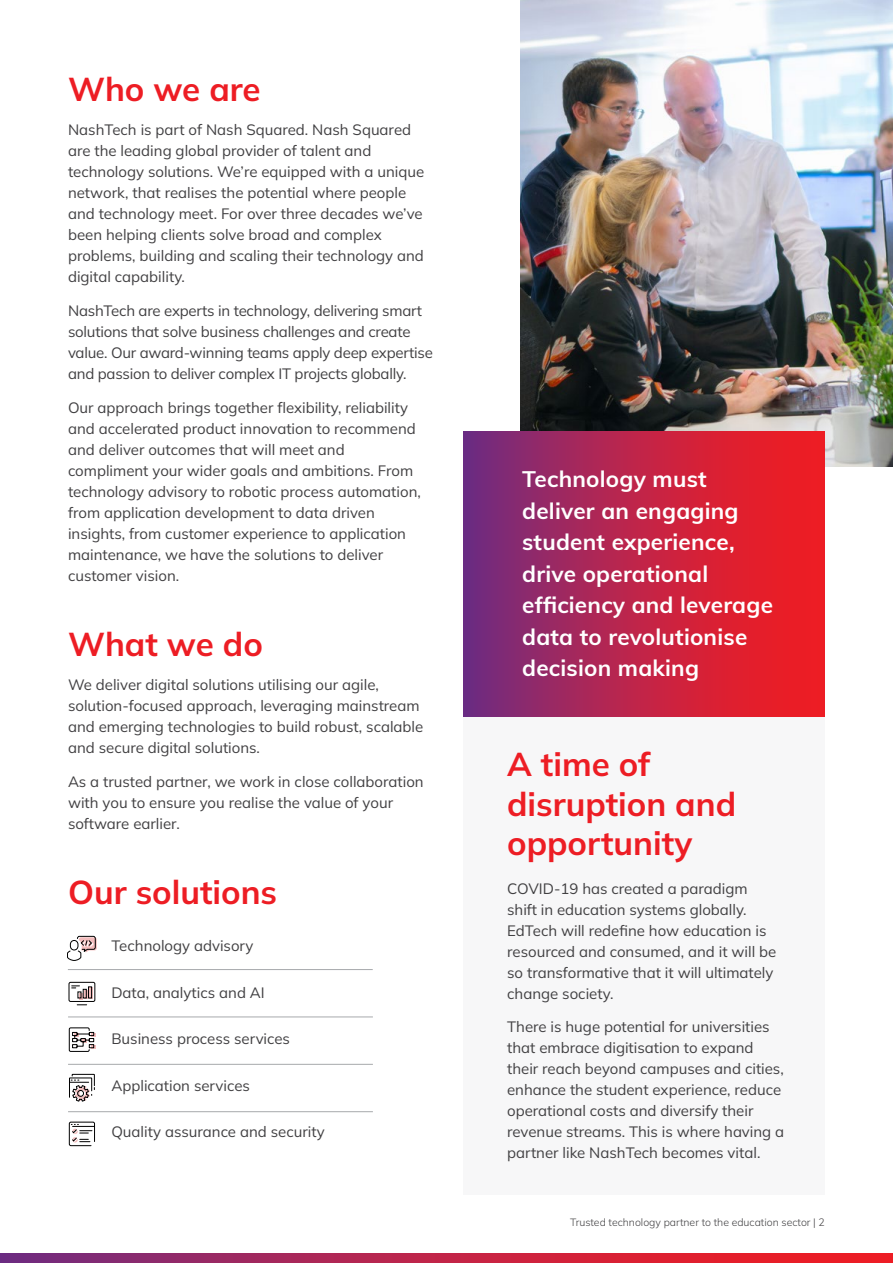
<style>
.page{position:relative;width:893px;height:1263px;background:#fff}
.page>*{position:absolute;margin:0;border:0;box-sizing:border-box;transform-origin:0 0}
.t1{font:700 33px/39.6px "Mulish";color:#ed1d24}
.t2{font:700 22.5px/31.5px "Muli";letter-spacing:.01em;color:#fff}
.t3{font:15px/21px "Mulish";color:#414042}
.t4{font:300 10.5px "Mulish";color:#414042}
.s1{font-family:"Muli"}
</style>
<div class="page">
<img style="left:521px;top:0;width:372px;height:467px">
<div style="left:463px;top:580px;width:362px;height:615px;background:#f7f7f8"></div>
<svg style="left:463px;top:432px;width:362px;height:284px;background:#ba234a"></svg>
<svg style="left:68px;top:1121px;width:27px;height:25px"></svg>
<hr style="left:68px;top:969px;width:305px;height:1px;background:#a7a9ac">
<hr style="left:68px;top:1017px;width:305px;height:1px;background:#a7a9ac">
<hr style="left:68px;top:1064px;width:305px;height:1px;background:#a7a9ac">
<hr style="left:68px;top:1111px;width:305px;height:1px;background:#a7a9ac">
<svg style="left:69px;top:1073px;width:26px;height:29px"></svg>
<svg style="left:67px;top:935px;width:30px;height:26px"></svg>
<svg style="left:68px;top:981px;width:28px;height:25px"></svg>
<svg style="left:68px;top:1027px;width:27px;height:25px"></svg>
<svg style="left:0;top:1253px;width:893px;height:10px;background:#ba234a"></svg>
<h1 class="t1" style="left:68px;top:73px;width:194px">Who we are</h1>
<p class="t3" style="left:68px;top:121px;width:358px">NashTech is part of Nash Squared. Nash Squared are the leading global provider of talent and technology solutions. We’re equipped with a unique network, that realises the potential where people and technology meet. For over three decades we’ve been helping clients solve broad and complex problems, building and scaling their technology and digital capability.</p>
<p class="t3" style="left:68px;top:301px;width:366px">NashTech are experts in technology, delivering smart solutions that solve business challenges and create value. Our award-winning teams apply deep expertise and passion to deliver complex IT projects globally.</p>
<p class="t3" style="left:68px;top:396px;width:354px">Our approach brings together 昀氀exibility, reliability and accelerated product innovation to recommend and deliver outcomes that will meet and compliment your wider goals and ambitions. From technology advisory to robotic process automation, from application development to data driven insights, from customer experience to application maintenance, we have the solutions to deliver customer vision.</p>
<h1 class="t1" style="left:68px;top:628px;width:196px">What we do</h1>
<p class="t3" style="left:68px;top:675px;width:357px">We deliver digital solutions utilising our agile, solution-focused approach, leveraging mainstream and emerging technologies to build robust, scalable and secure digital solutions.</p>
<p class="t3" style="left:68px;top:772px;width:357px">As a trusted partner, we work in close collaboration with you to ensure you realise the value of your software earlier.</p>
<h1 class="t1" style="left:68px;top:876px;width:211px">Our solutions</h1>
<p class="t3" style="left:111px;top:937px;width:144px">Technology advisory</p>
<p class="t3" style="left:111px;top:983px;width:155px">Data, analytics and AI</p>
<p class="t3" style="left:111px;top:1030px;width:180px">Business process services</p>
<p class="t3" style="left:111px;top:1076px;width:140px">Application services</p>
<p class="t3" style="left:111px;top:1123px;width:215px">Quality assurance and security</p>
<h2 class="t2" style="left:522px;top:466px;width:252px">Technology must deliver an engaging student experience, drive operational<br>ef昀椀ciency and leverage data to revolutionise decision making</h2>
<h1 class="t1" style="left:507px;top:748px;width:230px">A time of disruption and opportunity</h1>
<p class="t3" style="left:507px;top:879px;width:271px">COVID-19 has created a paradigm shift in education systems globally.<br>EdTech will rede昀椀ne how education is resourced and consumed, and it will be so transformative that it will ultimately change society.</p>
<p class="t3" style="left:507px;top:1018px;width:279px">There is huge potential for universities that embrace digitisation to expand their reach beyond campuses and cities, enhance the student experience, reduce operational costs and diversify their revenue streams. This is where having a partner like NashTech becomes vital.</p>
<p class="t4" style="left:570px;top:1218px;width:256px">Trusted technology partner to the education sector <span class="s1">| 2</span></p>
</div>
